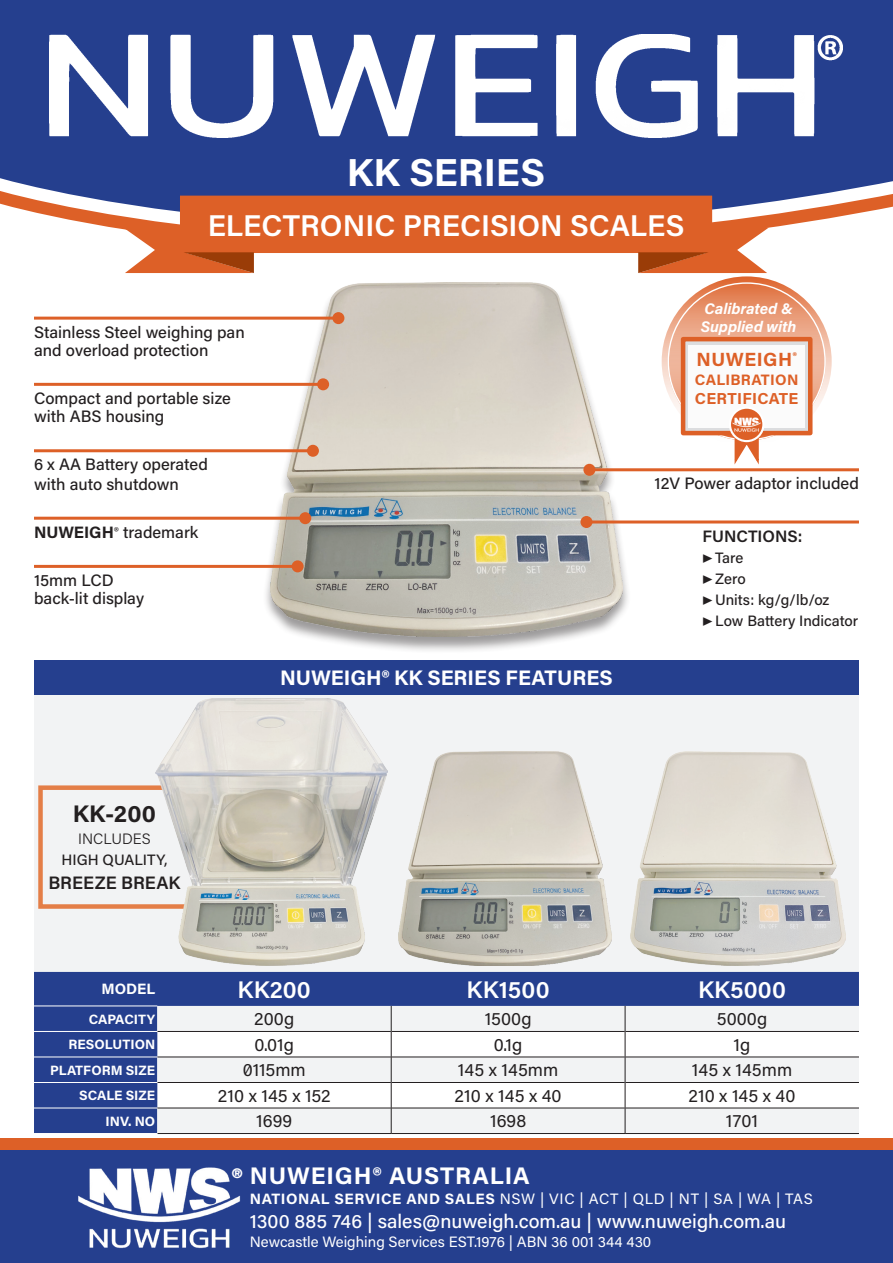
<style>
.page{position:relative;width:893px;height:1263px;background:#fff}
.page>*{position:absolute;margin:0;border:0;box-sizing:border-box;transform-origin:0 0}
.t1{font:39px "Acumin Variable Concept";letter-spacing:.005em;color:#fff}
.t2{font:30px "Acumin Variable Concept";color:#fff}
.t3{font:700 24px "Acumin Pro";letter-spacing:.04em;color:#fff}
.t4{font:600 24px "Acumin Pro";letter-spacing:.005em;color:#fff}
.t5{font:700 24px "Acumin Pro";color:#231f20}
.t6{font:700 21px "Acumin Pro";color:#fff}
.t7{font:500 19.5px "Acumin Pro";color:#fff}
.t8{font:700 19.05px "Acumin Pro";letter-spacing:.03em;color:#dd6027}
.t9{font:18px "Acumin Pro";letter-spacing:.005em;color:#231f20}
.t10{font:600 18px "Acumin Pro";letter-spacing:.005em;color:#231f20}
.t11{font:500 16.5px/18px "Acumin Pro";color:#231f20}
.t12{font:600 16.5px "Acumin Pro";color:#231f20}
.t13{font:700 15.9px "Acumin Pro";letter-spacing:.02em;color:#dd6027}
.t14{font:italic 700 15.3px/18.1px "Acumin Pro";color:#fff}
.t15{font:700 15.3px "Kanit";color:#fff}
.t16{font:700 15.15px "Acumin Pro";letter-spacing:.015em;color:#dd6027}
.t17{font:500 15px/21px "Acumin Pro";color:#231f20;text-align:center}
.t18{font:15px "Acumin Pro";letter-spacing:.04em;color:#fff}
.t19{font:15px "Acumin Pro";letter-spacing:.005em;color:#fff}
.t20{font:700 15px "Acumin Pro";color:#fff}
.t21{font:700 13.5px "Acumin Pro";color:#fff}
.s1{font-weight:700}
.s2{font-family:"Minion Pro";font-weight:700}
.s3{font-weight:300}
.s4{font-weight:600}
</style>
<div class="page">
<div style="left:34px;top:668px;width:825px;height:316px;background:#f2f3f4"></div>
<div style="left:34px;top:660px;width:825px;height:34px;background:#253f8e"></div>
<div style="left:0;top:1138px;width:893px;height:13px;background:#dd6027"></div>
<div style="left:0;top:1151px;width:893px;height:112px;background:#253f8e"></div>
<svg style="left:0;top:0;width:893px;height:289px;fill:#253f8e"></svg>
<img style="left:50px;top:34px;width:792px;height:103px">
<img style="left:78px;top:1167px;width:163px;height:81px">
<img style="left:399px;top:751px;width:212px;height:215px">
<div style="left:34px;top:972px;width:825px;height:161px;background:#253f8e"></div>
<svg style="left:157px;top:1006px;width:702px;height:127px;fill:#f2f3f4"></svg>
<hr style="left:157px;top:1031px;width:234px;height:1px;background:#231f20">
<hr style="left:392px;top:1031px;width:233px;height:1px;background:#231f20">
<hr style="left:625px;top:1031px;width:234px;height:1px;background:#231f20">
<hr style="left:157px;top:1057px;width:234px;height:1px;background:#231f20">
<hr style="left:392px;top:1057px;width:233px;height:1px;background:#231f20">
<hr style="left:625px;top:1057px;width:234px;height:1px;background:#231f20">
<hr style="left:157px;top:1082px;width:234px;height:1px;background:#231f20">
<hr style="left:392px;top:1082px;width:233px;height:1px;background:#231f20">
<hr style="left:625px;top:1082px;width:234px;height:1px;background:#231f20">
<hr style="left:157px;top:1108px;width:234px;height:1px;background:#231f20">
<hr style="left:392px;top:1108px;width:233px;height:1px;background:#231f20">
<hr style="left:625px;top:1108px;width:234px;height:1px;background:#231f20">
<hr style="left:157px;top:1133px;width:234px;height:1px;background:#231f20">
<hr style="left:391px;top:1133px;width:234px;height:1px;background:#231f20">
<hr style="left:625px;top:1133px;width:234px;height:1px;background:#231f20">
<hr style="left:34px;top:1006px;width:123px;height:1px;background:#fff">
<hr style="left:34px;top:1031px;width:123px;height:1px;background:#fff">
<hr style="left:34px;top:1057px;width:123px;height:1px;background:#fff">
<hr style="left:34px;top:1082px;width:123px;height:1px;background:#fff">
<hr style="left:34px;top:1108px;width:123px;height:1px;background:#fff">
<svg style="left:391px;top:1006px;width:1px;height:127px"></svg>
<svg style="left:625px;top:1006px;width:1px;height:127px"></svg>
<div style="left:262px;top:282px;width:369px;height:372px;background:#231f20;opacity:.45"></div>
<img style="left:271px;top:282px;width:351px;height:354px">
<hr style="left:34px;top:565px;width:264px;height:3px;background:#dd6027">
<div style="left:292px;top:560px;width:12px;height:12px;background:#dd6027;border-radius:50%"></div>
<hr style="left:586px;top:520px;width:273px;height:3px;background:#dd6027">
<div style="left:580px;top:516px;width:12px;height:12px;background:#dd6027;border-radius:50%"></div>
<hr style="left:34px;top:449px;width:279px;height:3px;background:#dd6027">
<div style="left:307px;top:445px;width:12px;height:12px;background:#dd6027;border-radius:50%"></div>
<hr style="left:589px;top:468px;width:270px;height:3px;background:#dd6027">
<div style="left:583px;top:464px;width:12px;height:12px;background:#dd6027;border-radius:50%"></div>
<img style="left:631px;top:751px;width:215px;height:215px">
<svg style="left:123px;top:196px;width:646px;height:77px"></svg>
<hr style="left:34px;top:383px;width:289px;height:3px;background:#dd6027">
<div style="left:317px;top:378px;width:12px;height:12px;background:#dd6027;border-radius:50%"></div>
<div style="left:38px;top:785px;width:183px;height:124px;border:4px solid #e47e47"></div>
<img style="left:155px;top:698px;width:232px;height:268px">
<hr style="left:34px;top:517px;width:271px;height:3px;background:#dd6027">
<div style="left:299px;top:512px;width:12px;height:12px;background:#dd6027;border-radius:50%"></div>
<svg style="left:662px;top:276px;width:170px;height:170px;background:#efb79d"></svg>
<svg style="left:668px;top:282px;width:158px;height:159px;background:#eaa180"></svg>
<div style="left:681px;top:337px;width:131px;height:98px;background:#dcdddf;border:5px solid #dd6027"></div>
<div style="left:688px;top:345px;width:117px;height:82px;background:#fff"></div>
<svg style="left:733px;top:435px;width:27px;height:34px"></svg>
<svg style="left:730px;top:408px;width:33px;height:33px"></svg>
<div style="left:729px;top:407px;width:35px;height:35px;border:2px solid #fff;border-radius:50%"></div>
<img style="left:733px;top:417px;width:28px;height:14px">
<hr style="left:34px;top:317px;width:304px;height:3px;background:#dd6027">
<div style="left:332px;top:312px;width:12px;height:12px;background:#dd6027;border-radius:50%"></div>
<p class="t1" style="left:347px;top:145px;width:200px">KK SERIES</p>
<p class="t2" style="left:208px;top:205px;width:478px">ELECTRONIC PRECISION SCALES</p>
<p class="t11" style="left:34px;top:322px;width:212px">Stainless Steel weighing pan</p>
<p class="t11" style="left:34px;top:340px;width:176px">and overload protection</p>
<p class="t11" style="left:34px;top:388px;width:198px">Compact and portable size</p>
<p class="t11" style="left:34px;top:406px;width:132px">with ABS housing</p>
<p class="t14" style="left:701px;top:299px;width:97px">Calibrated &amp;<br>Supplied with</p>
<p class="t8" style="left:696px;top:346px;width:102px">NUWEIGH<sup>®</sup></p>
<p class="t16" style="left:695px;top:369px;width:105px">CALIBRATION</p>
<p class="t13" style="left:695px;top:388px;width:105px">CERTIFICATE</p>
<p class="t11" style="left:34px;top:455px;width:175px">6 x AA Battery operated</p>
<p class="t11" style="left:34px;top:474px;width:146px">with auto shutdown</p>
<p class="t11" style="left:34px;top:522px;width:166px"><span class="s1">NUWEIGH</span><span class="s2">®</span> trademark</p>
<p class="t11" style="left:34px;top:570px;width:112px">15mm LCD back-lit display</p>
<p class="t5" style="left:73px;top:796px;width:85px">KK-200</p>
<p class="t17" style="left:61px;top:828px;width:107px"><span class="s3">INCLUDES<br></span>HIGH QUALITY,</p>
<p class="t10" style="left:48px;top:870px;width:134px">BREEZE BREAK</p>
<p class="t6" style="left:280px;top:663px;width:334px">NUWEIGH® KK SERIES FEATURES</p>
<p class="t11" style="left:655px;top:474px;width:206px">12V Power adaptor included</p>
<p class="t12" style="left:702px;top:524px;width:101px">FUNCTIONS:</p>
<p class="t17" style="left:702px;top:546px;width:43px"><span class="s4">▶</span> Tare</p>
<p class="t17" style="left:702px;top:567px;width:45px"><span class="s4">▶</span> Zero</p>
<p class="t17" style="left:702px;top:588px;width:129px"><span class="s4">▶</span> Units: kg/g/lb/oz</p>
<p class="t17" style="left:702px;top:609px;width:157px"><span class="s4">▶</span> Low Battery Indicator</p>
<p class="t20" style="left:101px;top:979px;width:55px">MODEL</p>
<p class="t4" style="left:238px;top:972px;width:75px">KK200</p>
<p class="t4" style="left:467px;top:972px;width:85px">KK1500</p>
<p class="t4" style="left:698px;top:972px;width:89px">KK5000</p>
<p class="t21" style="left:89px;top:1009px;width:68px">CAPACITY</p>
<p class="t9" style="left:254px;top:1006px;width:41px">200g</p>
<p class="t9" style="left:485px;top:1006px;width:48px">1500g</p>
<p class="t9" style="left:717px;top:1006px;width:52px">5000g</p>
<p class="t21" style="left:68px;top:1035px;width:88px">RESOLUTION</p>
<p class="t9" style="left:254px;top:1032px;width:41px">0.01g</p>
<p class="t9" style="left:494px;top:1032px;width:30px">0.1g</p>
<p class="t9" style="left:734px;top:1032px;width:18px">1g</p>
<p class="t21" style="left:50px;top:1060px;width:107px">PLATFORM SIZE</p>
<p class="t9" style="left:243px;top:1057px;width:65px">0115mm</p>
<p class="t9" style="left:458px;top:1057px;width:102px">145 x 145mm</p>
<p class="t9" style="left:692px;top:1057px;width:102px">145 x 145mm</p>
<p class="t21" style="left:79px;top:1086px;width:77px">SCALE SIZE</p>
<p class="t9" style="left:218px;top:1083px;width:114px">210 x 145 x 152</p>
<p class="t9" style="left:455px;top:1083px;width:109px">210 x 145 x 40</p>
<p class="t9" style="left:688px;top:1083px;width:109px">210 x 145 x 40</p>
<p class="t21" style="left:106px;top:1111px;width:51px">INV. NO</p>
<p class="t9" style="left:256px;top:1108px;width:37px">1699</p>
<p class="t9" style="left:490px;top:1108px;width:38px">1698</p>
<p class="t9" style="left:726px;top:1108px;width:34px">1701</p>
<p class="t15" style="left:232px;top:1161px;width:12px">®</p>
<p class="t3" style="left:250px;top:1159px;width:282px">NUWEIGH® AUSTRALIA</p>
<p class="t18" style="left:250px;top:1188px;width:564px"><span class="s1">NATIONAL SERVICE AND SALES</span> NSW | VIC | ACT | QLD | NT | SA | WA | TAS</p>
<p class="t7" style="left:250px;top:1207px;width:538px">1300 885 746 | sales@nuweigh.com.au | www.nuweigh.com.au</p>
<p class="t19" style="left:250px;top:1231px;width:403px">Newcastle Weighing Services EST.1976 | ABN 36 001 344 430</p>
</div>
